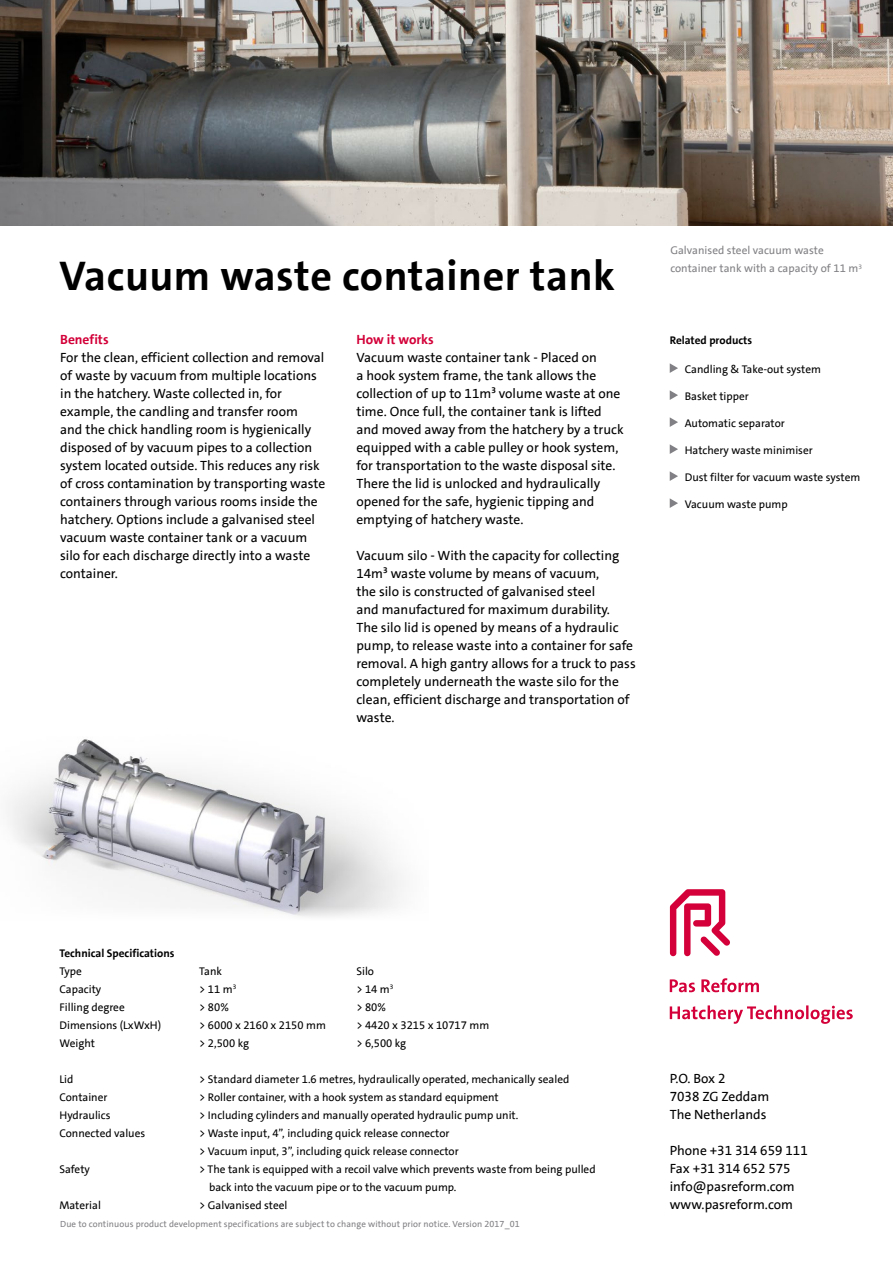
<style>
.page{position:relative;width:893px;height:1263px;background:#fff}
.page>*{position:absolute;margin:0;border:0;box-sizing:border-box;transform-origin:0 0}
.t1{font:700 42px "The Sans LT";letter-spacing:.01em;color:#000}
.t2{font:13.5px/18px "The Sans LT";color:#000}
.t3{font:700 13.5px "The Sans LT";color:#d30039}
.t4{font:11.25px/18px "The Sans LT";color:#000}
.t5{font:11.25px/18px "The Sans LT";letter-spacing:.005em;color:#818084}
.t6{font:700 11.25px "The Sans LT";color:#000}
.t7{font:9px "The Sans LT";letter-spacing:.01em;color:#818084}
</style>
<div class="page">
<svg style="left:670px;top:889px;width:60px;height:67px"></svg>
<svg style="left:670px;top:1005px;width:183px;height:19px"></svg>
<svg style="left:670px;top:978px;width:89px;height:14px"></svg>
<img style="left:0;top:0;width:893px;height:225px">
<img style="left:8px;top:739px;width:396px;height:178px">
<svg style="left:670px;top:363px;width:8px;height:10px"></svg>
<svg style="left:670px;top:390px;width:8px;height:10px"></svg>
<svg style="left:670px;top:417px;width:8px;height:10px"></svg>
<svg style="left:670px;top:444px;width:8px;height:10px"></svg>
<svg style="left:670px;top:471px;width:8px;height:10px"></svg>
<svg style="left:670px;top:498px;width:8px;height:10px"></svg>
<h1 class="t1" style="left:60px;top:249px;width:557px">Vacuum waste container tank</h1>
<p class="t3" style="left:60px;top:331px;width:50px">Benefits</p>
<p class="t2" style="left:60px;top:349px;width:267px">For the clean, efficient collection and removal of waste by vacuum from multiple locations in the hatchery. Waste collected in, for example, the candling and transfer room<br>and the chick handling room is hygienically disposed of by vacuum pipes to a collection system located outside. This reduces any risk of cross contamination by transporting waste containers through various rooms inside the hatchery. Options include a galvanised steel vacuum waste container tank or a vacuum silo for each discharge directly into a waste container.</p>
<p class="t3" style="left:356px;top:331px;width:79px">How it works</p>
<p class="t2" style="left:356px;top:349px;width:269px">Vacuum waste container tank - Placed on<br>a hook system frame, the tank allows the collection of up to 11m³ volume waste at one time. Once full, the container tank is lifted and moved away from the hatchery by a truck equipped with a cable pulley or hook system, for transportation to the waste disposal site.<br>There the lid is unlocked and hydraulically opened for the safe, hygienic tipping and emptying of hatchery waste.</p>
<p class="t2" style="left:356px;top:547px;width:281px">Vacuum silo - With the capacity for collecting 14m³ waste volume by means of vacuum,<br>the silo is constructed of galvanised steel<br>and manufactured for maximum durability.<br>The silo lid is opened by means of a hydraulic pump, to release waste into a container for safe removal. A high gantry allows for a truck to pass completely underneath the waste silo for the clean, efficient discharge and transportation of waste.</p>
<p class="t5" style="left:670px;top:242px;width:193px">Galvanised steel vacuum waste container tank with a capacity of 11 m<sup>3</sup></p>
<p class="t6" style="left:670px;top:333px;width:84px">Related products</p>
<p class="t4" style="left:685px;top:360px;width:138px">Candling &amp; Take-out system</p>
<p class="t4" style="left:685px;top:387px;width:66px">Basket tipper</p>
<p class="t4" style="left:685px;top:414px;width:102px">Automatic separator</p>
<p class="t4" style="left:685px;top:441px;width:129px">Hatchery waste minimiser</p>
<p class="t4" style="left:685px;top:468px;width:177px">Dust filter for vacuum waste system</p>
<p class="t4" style="left:685px;top:495px;width:105px">Vacuum waste pump</p>
<p class="t6" style="left:60px;top:945px;width:116px">Technical Specifications</p>
<p class="t4" style="left:60px;top:962px;width:43px">Type<br>Capacity</p>
<p class="t4" style="left:199px;top:962px;width:38px">Tank<br>&gt; 11 m<sup>3</sup></p>
<p class="t4" style="left:356px;top:962px;width:38px">Silo<br>&gt; 14 m<sup>3</sup></p>
<p class="t4" style="left:60px;top:998px;width:103px">Filling degree<br>Dimensions (LxWxH)<br>Weight</p>
<p class="t4" style="left:199px;top:998px;width:128px">&gt; 80%<br>&gt; 6000 x 2160 x 2150 mm &gt; 2,500 kg</p>
<p class="t4" style="left:356px;top:998px;width:134px">&gt; 80%<br>&gt; 4420 x 3215 x 10717 mm &gt; 6,500 kg</p>
<p class="t4" style="left:60px;top:1070px;width:15px">Lid</p>
<p class="t4" style="left:199px;top:1070px;width:372px">&gt; Standard diameter 1.6 metres, hydraulically operated, mechanically sealed</p>
<p class="t4" style="left:60px;top:1088px;width:49px">Container</p>
<p class="t4" style="left:199px;top:1088px;width:301px">&gt; Roller container, with a hook system as standard equipment</p>
<p class="t4" style="left:60px;top:1106px;width:53px">Hydraulics</p>
<p class="t4" style="left:199px;top:1106px;width:321px">&gt; Including cylinders and manually operated hydraulic pump unit.</p>
<p class="t4" style="left:60px;top:1124px;width:87px">Connected values</p>
<p class="t4" style="left:199px;top:1124px;width:261px">&gt; Waste input, 4”, including quick release connector<br>&gt; Vacuum input, 3”, including quick release connector</p>
<p class="t4" style="left:60px;top:1160px;width:32px">Safety</p>
<p class="t4" style="left:209px;top:1160px;width:388px;text-indent:-10px">&gt; The tank is equipped with a recoil valve which prevents waste from being pulled back into the vacuum pipe or to the vacuum pump.</p>
<p class="t4" style="left:60px;top:1196px;width:43px">Material</p>
<p class="t4" style="left:199px;top:1196px;width:90px">&gt; Galvanised steel</p>
<p class="t7" style="left:60px;top:1218px;width:461px">Due to continuous product development specifications are subject to change without prior notice. Version 2017_01</p>
<p class="t2" style="left:670px;top:1069px;width:101px">P.O. Box 2<br>7038 ZG Zeddam<br>The Netherlands</p>
<p class="t2" style="left:670px;top:1141px;width:140px">Phone +31 314 659 111<br>Fax +31 314 652 575 info@pasreform.com www.pasreform.com</p>
</div>
